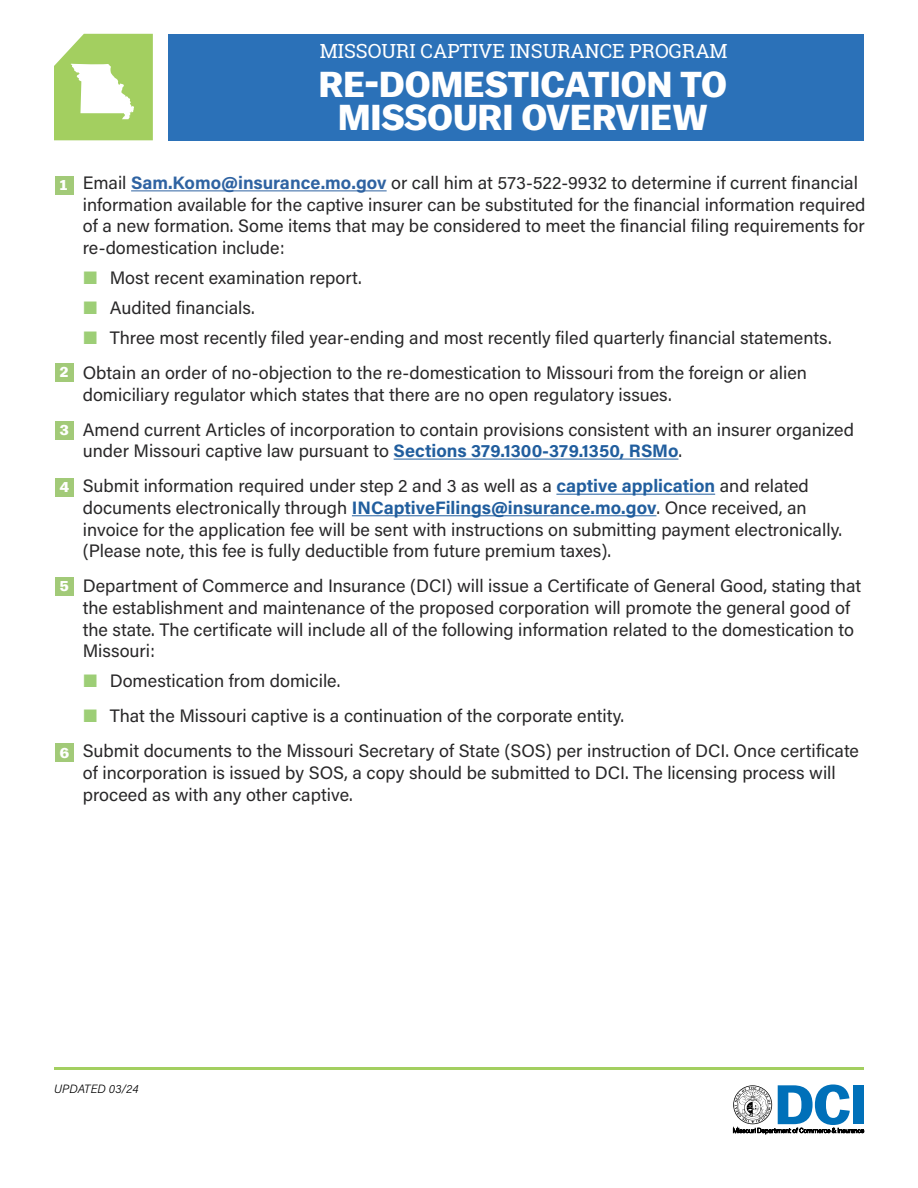
<style>
.page{position:relative;width:918px;height:1188px;background:#fff}
.page>*{position:absolute;margin:0;border:0;box-sizing:border-box;transform-origin:0 0}
.t1{font:700 36px/33px "Balto";color:#fff;text-align:center}
.t2{font:19.5px "Roboto Slab";color:#fff}
.t3{font:18px/21.6px "Acumin Pro";color:#292829}
.t4{font:700 15px "Balto";color:#fff}
.t5{font:italic 300 12px "Acumin Pro";letter-spacing:.01em;color:#000}
.s1{font-weight:700;color:#2f63a2}
.s2{font-weight:700;color:#215e9e}
</style>
<div class="page">
<hr style="left:131px;top:190px;width:256px;height:1px;background:#2f63a2">
<hr style="left:394px;top:459px;width:284px;height:1px;background:#215e9e">
<hr style="left:556px;top:494px;width:159px;height:1px;background:#215e9e">
<hr style="left:352px;top:515px;width:304px;height:1px;background:#215e9e">
<div style="left:55px;top:176px;width:19px;height:19px;background:#a2ca78"></div>
<div style="left:55px;top:363px;width:19px;height:19px;background:#a2ca78"></div>
<div style="left:55px;top:421px;width:19px;height:19px;background:#a2ca78"></div>
<div style="left:55px;top:478px;width:19px;height:19px;background:#a2ca78"></div>
<div style="left:55px;top:577px;width:19px;height:19px;background:#a2ca78"></div>
<div style="left:55px;top:744px;width:19px;height:18px;background:#a2ca78"></div>
<div style="left:168px;top:34px;width:696px;height:106px;background:#2b71b8"></div>
<svg style="left:54px;top:34px;width:99px;height:106px"></svg>
<hr style="left:54px;top:1067px;width:810px;height:3px;background:#a3cf60">
<svg style="left:733px;top:1084px;width:131px;height:50px"></svg>
<div style="left:853px;top:1085px;width:11px;height:39px;background:#0070b9"></div>
<p class="t2" style="left:320px;top:38px;width:410px">MISSOURI CAPTIVE INSURANCE PROGRAM</p>
<h1 class="t1" style="left:319px;top:67px;width:410px">RE-DOMESTICATION TO<br>MISSOURI OVERVIEW</h1>
<p class="t4" style="left:60px;top:176px;width:9px">1</p>
<p class="t4" style="left:60px;top:363px;width:10px">2</p>
<p class="t4" style="left:60px;top:421px;width:10px">3</p>
<p class="t4" style="left:60px;top:478px;width:11px">4</p>
<p class="t4" style="left:60px;top:577px;width:10px">5</p>
<p class="t4" style="left:60px;top:743px;width:11px">6</p>
<p class="t3" style="left:83px;top:171px;width:784px">Email <span class="s1">Sam.Komo@insurance.mo.gov</span> or call him at 573-522-9932 to determine if current financial information available for the captive insurer can be substituted for the financial information required of a new formation. Some items that may be considered to meet the financial filing requirements for re-domestication include:</p>
<p class="t3" style="left:110px;top:262px;width:723px;line-height:30px">Most recent examination report.<br>Audited financials.<br>Three most recently filed year-ending and most recently filed quarterly financial statements.</p>
<p class="t3" style="left:83px;top:361px;width:726px">Obtain an order of no-objection to the re-domestication to Missouri from the foreign or alien domiciliary regulator which states that there are no open regulatory issues.</p>
<p class="t3" style="left:83px;top:418px;width:773px">Amend current Articles of incorporation to contain provisions consistent with an insurer organized under Missouri captive law pursuant to <span class="s2">Sections 379.1300-379.1350, RSMo</span>.</p>
<p class="t3" style="left:83px;top:475px;width:761px">Submit information required under step 2 and 3 as well as a <span class="s2">captive application</span> and related documents electronically through <span class="s2">INCaptiveFilings@insurance.mo.gov</span>. Once received, an invoice for the application fee will be sent with instructions on submitting payment electronically. (Please note, this fee is fully deductible from future premium taxes).</p>
<p class="t3" style="left:83px;top:574px;width:780px">Department of Commerce and Insurance (DCI) will issue a Certificate of General Good, stating that the establishment and maintenance of the proposed corporation will promote the general good of the state. The certificate will include all of the following information related to the domestication to Missouri:</p>
<p class="t3" style="left:110px;top:669px;width:232px">Domestication from domicile.</p>
<p class="t3" style="left:110px;top:704px;width:516px">That the Missouri captive is a continuation of the corporate entity.</p>
<p class="t3" style="left:83px;top:739px;width:778px">Submit documents to the Missouri Secretary of State (SOS) per instruction of DCI. Once certificate</p>
<p class="t3" style="left:83px;top:761px;width:755px">of incorporation is issued by SOS, a copy should be submitted to DCI. The licensing process will proceed as with any other captive.</p>
<p class="t5" style="left:54px;top:1081px;width:86px">UPDATED 03/24</p>
</div>
